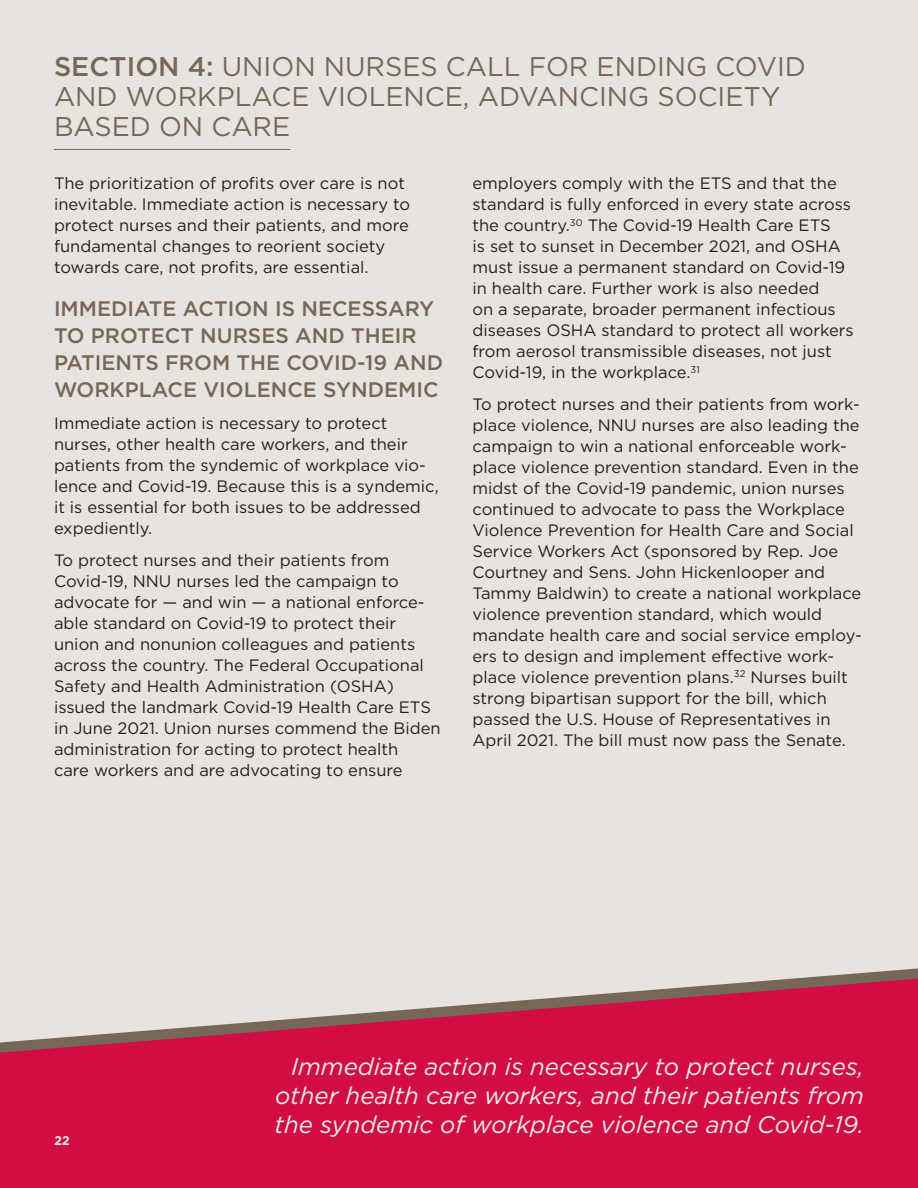
<style>
.page{position:relative;width:918px;height:1188px;background:#e7e3de}
.page>*{position:absolute;margin:0;border:0;box-sizing:border-box;transform-origin:0 0}
.Section_Heading{font:27px/30px "Gotham";color:#766757}
.footer_pull_quote{font:italic 24px/28.8px "Gotham";color:#eeece9;text-align:justify}
.Heading_1{font:500 21px/27px "Gotham";color:#766757}
.t1{font:16.5px/21px "Gotham";color:#231f20}
.t2{font:700 12.75px "Gotham";color:#e7e3de}
.s1{font-weight:500}
</style>
<div class="page">
<svg style="left:0;top:979px;width:918px;height:209px;background:#d02c58"></svg>
<hr style="left:54px;top:149px;width:236px;height:1px;background:#766757">
<p class="Section_Heading" style="left:54px;top:50px;width:754px"><span class="s1">SECTION 4:</span> UNION NURSES CALL FOR ENDING COVID<br>AND WORKPLACE VIOLENCE, ADVANCING SOCIETY<br>BASED ON CARE</p>
<p class="t1" style="left:54px;top:172px;width:358px">The prioritization of profits over care is not inevitable. Immediate action is necessary to protect nurses and their patients, and more fundamental changes to reorient society towards care, not profits, are essential.</p>
<p class="Heading_1" style="left:54px;top:295px;width:391px">IMMEDIATE ACTION IS NECESSARY<br>TO PROTECT NURSES AND THEIR<br>PATIENTS FROM THE COVID-19 AND<br>WORKPLACE VIOLENCE SYNDEMIC</p>
<p class="t1" style="left:54px;top:412px;width:386px">Immediate action is necessary to protect nurses, other health care workers, and their patients from the syndemic of workplace vio&shy;lence and Covid-19. Because this is a syndemic, it is essential for both issues to be addressed expediently.</p>
<p class="t1" style="left:54px;top:549px;width:388px">To protect nurses and their patients from Covid-19, NNU nurses led the campaign to advocate for — and win — a national enforce&shy;able standard on Covid-19 to protect their union and nonunion colleagues and patients across the country. The Federal Occupational Safety and Health Administration (OSHA) issued the landmark Covid-19 Health Care ETS in June 2021. Union nurses commend the Biden administration for acting to protect health<br>care workers and are advocating to ensure</p>
<p class="t1" style="left:472px;top:172px;width:383px">employers comply with the ETS and that the standard is fully enforced in every state across the country.<sup>30</sup> The Covid-19 Health Care ETS<br>is set to sunset in December 2021, and OSHA must issue a permanent standard on Covid-19 in health care. Further work is also needed<br>on a separate, broader permanent infectious diseases OSHA standard to protect all workers from aerosol transmissible diseases, not just Covid-19, in the workplace.<sup>31</sup></p>
<p class="t1" style="left:472px;top:393px;width:391px">To protect nurses and their patients from work&shy;place violence, NNU nurses are also leading the campaign to win a national enforceable work&shy;place violence prevention standard. Even in the midst of the Covid-19 pandemic, union nurses continued to advocate to pass the Workplace Violence Prevention for Health Care and Social Service Workers Act (sponsored by Rep. Joe Courtney and Sens. John Hickenlooper and Tammy Baldwin) to create a national workplace violence prevention standard, which would mandate health care and social service employ&shy;ers to design and implement effective work&shy;place violence prevention plans.<sup>32</sup> Nurses built strong bipartisan support for the bill, which passed the U.S. House of Representatives in April 2021. The bill must now pass the Senate.</p>
<p class="t2" style="left:54px;top:1132px;width:17px">22</p>
<p class="footer_pull_quote" style="left:274px;top:1052px;width:591px;text-indent:17px">Immediate action is necessary to protect nurses, other health care workers, and their patients from the syndemic of workplace violence and Covid-19.</p>
</div>
